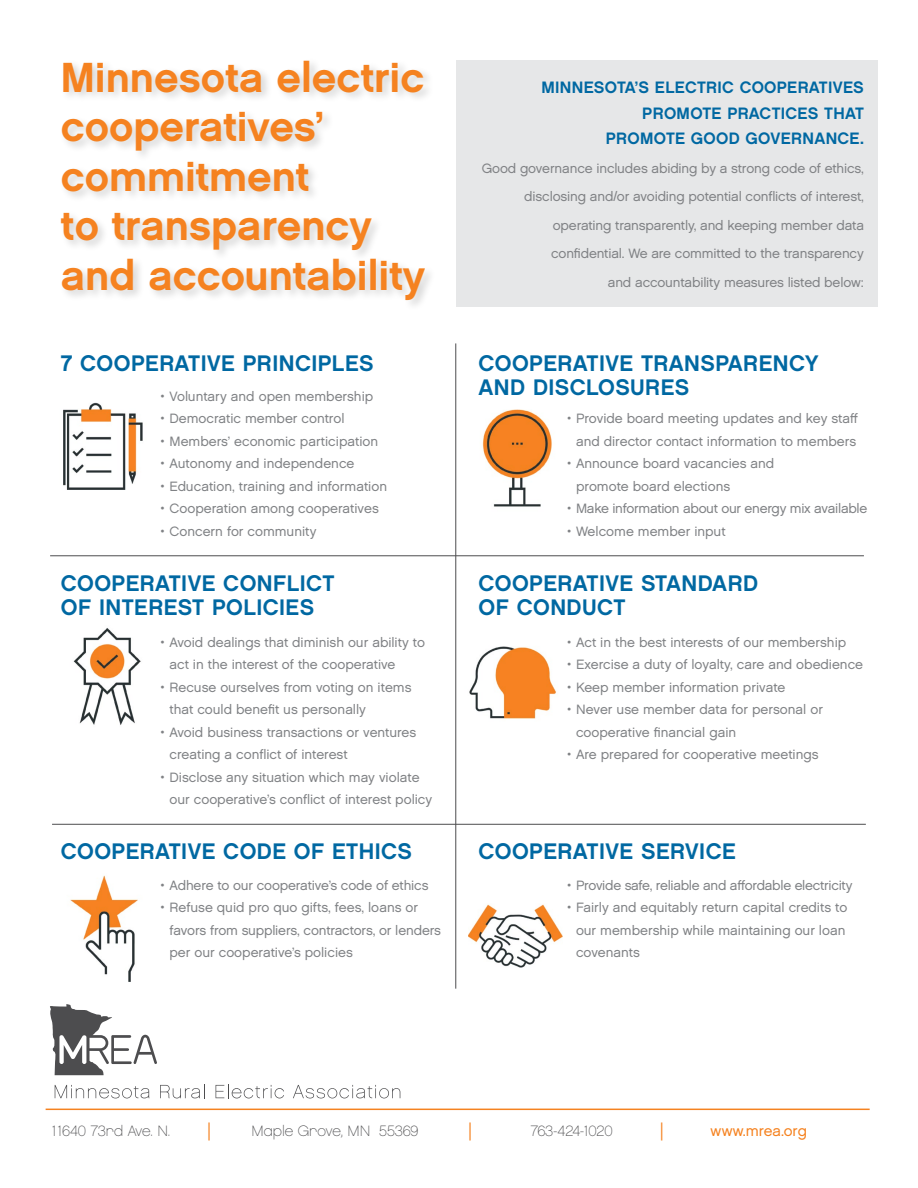
<style>
.page{position:relative;width:918px;height:1188px;background:#fff}
.page>*{position:absolute;margin:0;border:0;box-sizing:border-box;transform-origin:0 0}
.t1{font:42px/49.5px "Chalet New York Nineteen Sixty";color:#f58220}
.t2{font:22.5px/24px "Chalet New York Nineteen Sixty";letter-spacing:.02em;color:#0068a2}
.t3{font:18px "Minion Pro";color:#f58220}
.t4{font:16.5px/25.5px "Chalet New York Nineteen Sixty";letter-spacing:.02em;color:#0068a2;text-align:right}
.t5{font:15px "Chalet Paris Nineteen Eighty";color:#4d4d4f}
.t6{font:15px "Chalet London Nineteen Sixty";color:#f58220}
.t7{font:13.5px/22.5px "Chalet London Nineteen Sixty";color:#808285}
.t8{font:13.5px "Chalet London Nineteen Sixty";letter-spacing:-.02em;color:#808285}
</style>
<div class="page">
<div style="left:456px;top:60px;width:421px;height:246px;background:#e6e7e8"></div>
<svg style="left:55px;top:1085px;width:94px;height:13px"></svg>
<svg style="left:160px;top:1084px;width:45px;height:14px"></svg>
<svg style="left:216px;top:1084px;width:68px;height:14px"></svg>
<svg style="left:293px;top:1085px;width:107px;height:13px"></svg>
<svg style="left:50px;top:1004px;width:107px;height:71px"></svg>
<hr style="left:46px;top:1109px;width:824px;height:1px;background:#f58220">
<div style="left:59px;top:57px;width:378px;height:255px;background:#000;opacity:.17"></div>
<img style="left:63px;top:402px;width:80px;height:88px">
<img style="left:73px;top:628px;width:68px;height:97px">
<img style="left:70px;top:875px;width:68px;height:107px">
<img style="left:456px;top:410px;width:96px;height:114px">
<img style="left:456px;top:620px;width:100px;height:114px">
<img style="left:468px;top:904px;width:94px;height:64px">
<hr style="left:50px;top:555px;width:814px;height:1px;background:#4d4d4f">
<hr style="left:52px;top:824px;width:814px;height:1px;background:#4d4d4f">
<hr style="left:455px;top:343px;width:1px;height:646px;background:#4d4d4f">
<h1 class="t1" style="left:61px;top:52px;width:366px">Minnesota electric cooperatives’ commitment<br>to transparency and accountability</h1>
<h2 class="t2" style="left:61px;top:351px;width:314px">7 COOPERATIVE PRINCIPLES</h2>
<p class="t7" style="left:160px;top:385px;width:214px">• Voluntary and open membership</p>
<p class="t7" style="left:160px;top:407px;width:186px">• Democratic member control</p>
<p class="t7" style="left:160px;top:430px;width:219px">• Members’ economic participation</p>
<p class="t7" style="left:160px;top:452px;width:196px">• Autonomy and independence</p>
<p class="t7" style="left:160px;top:475px;width:228px">• Education, training and information</p>
<p class="t7" style="left:160px;top:497px;width:220px">• Cooperation among cooperatives</p>
<p class="t7" style="left:160px;top:520px;width:157px">• Concern for community</p>
<h2 class="t2" style="left:61px;top:571px;width:275px">COOPERATIVE CONFLICT<br>OF INTEREST POLICIES</h2>
<p class="t7" style="left:170px;top:631px;width:257px;text-indent:-9px">• Avoid dealings that diminish our ability to act in the interest of the cooperative</p>
<p class="t7" style="left:170px;top:676px;width:243px;text-indent:-9px">• Recuse ourselves from voting on items that could benefit us personally</p>
<p class="t7" style="left:170px;top:721px;width:248px;text-indent:-9px">• Avoid business transactions or ventures creating a conflict of interest</p>
<p class="t7" style="left:170px;top:766px;width:264px;text-indent:-9px">• Disclose any situation which may violate our cooperative’s conflict of interest policy</p>
<h2 class="t2" style="left:61px;top:839px;width:353px">COOPERATIVE CODE OF ETHICS</h2>
<p class="t7" style="left:161px;top:874px;width:270px">• Adhere to our cooperative’s code of ethics</p>
<p class="t7" style="left:170px;top:896px;width:273px;text-indent:-9px">• Refuse quid pro quo gifts, fees, loans or favors from suppliers, contractors, or lenders per our cooperative’s policies</p>
<p class="t4" style="left:541px;top:75px;width:324px">MINNESOTA’S ELECTRIC COOPERATIVES<br>PROMOTE PRACTICES THAT<br>PROMOTE GOOD GOVERNANCE.</p>
<p class="t7" style="left:482px;top:154px;width:384px;line-height:28.5px;text-align:right">Good governance includes abiding by a strong code of ethics, disclosing and/or avoiding potential conflicts of interest, operating transparently, and keeping member data confidential. We are committed to the transparency<br>and accountability measures listed below:</p>
<h2 class="t2" style="left:479px;top:351px;width:341px">COOPERATIVE TRANSPARENCY<br>AND DISCLOSURES</h2>
<p class="t7" style="left:567px;top:407px;width:292px;text-align:center">• Provide board meeting updates and key staff and director contact information to members</p>
<p class="t7" style="left:576px;top:452px;width:200px;text-indent:-9px">• Announce board vacancies and promote board elections</p>
<p class="t8" style="left:567px;top:500px;width:302px">• Make information about our energy mix available</p>
<p class="t7" style="left:567px;top:520px;width:160px">• Welcome member input</p>
<h2 class="t2" style="left:479px;top:571px;width:281px">COOPERATIVE STANDARD<br>OF CONDUCT</h2>
<p class="t7" style="left:567px;top:631px;width:281px">• Act in the best interests of our membership</p>
<p class="t7" style="left:567px;top:653px;width:298px">• Exercise a duty of loyalty, care and obedience</p>
<p class="t7" style="left:567px;top:676px;width:220px">• Keep member information private</p>
<p class="t7" style="left:576px;top:698px;width:248px;text-indent:-9px">• Never use member data for personal or cooperative financial gain</p>
<p class="t7" style="left:567px;top:743px;width:253px">• Are prepared for cooperative meetings</p>
<h2 class="t2" style="left:479px;top:839px;width:259px">COOPERATIVE SERVICE</h2>
<p class="t8" style="left:567px;top:877px;width:287px">• Provide safe, reliable and affordable electricity</p>
<p class="t7" style="left:576px;top:896px;width:273px;text-indent:-9px">• Fairly and equitably return capital credits to our membership while maintaining our loan covenants</p>
<p class="t5" style="left:52px;top:1122px;width:120px">11640 73rd Ave. N.</p>
<h3 class="t3" style="left:207px;top:1118px;width:6px">|</h3>
<p class="t5" style="left:252px;top:1122px;width:169px">Maple Grove, MN 55369</p>
<h3 class="t3" style="left:468px;top:1118px;width:6px">|</h3>
<p class="t5" style="left:531px;top:1122px;width:84px">763-424-1020</p>
<h3 class="t3" style="left:660px;top:1118px;width:6px">|</h3>
<p class="t6" style="left:711px;top:1121px;width:98px">www.mrea.org</p>
</div>
